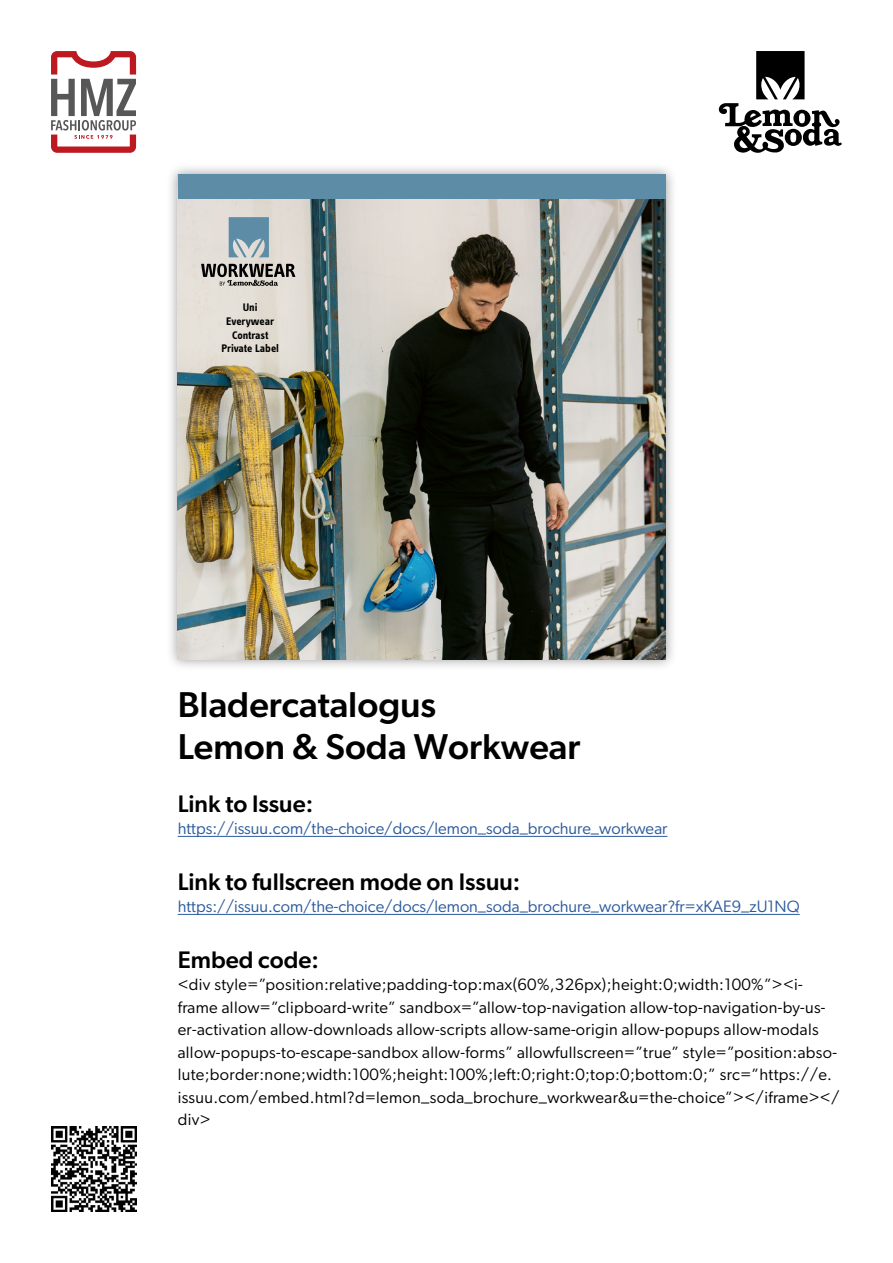
<style>
.page{position:relative;width:893px;height:1263px;background:#fff}
.page>*{position:absolute;margin:0;border:0;box-sizing:border-box;transform-origin:0 0}
.t1{font:500 36px/42px "Gibson";color:#000}
.t2{font:500 24px "Gibson";color:#000}
.t3{font:16.5px/22.5px "Gibson";letter-spacing:.02em;color:#000}
.t4{font:16.5px "Gibson";color:#2b5a9d}
.t5{font:700 11.4px/13.8px "Info Text Pro";letter-spacing:-.005em;color:#000;text-align:center}
</style>
<div class="page">
<svg style="left:51px;top:51px;width:85px;height:102px"></svg>
<div style="left:166px;top:163px;width:511px;height:508px;background:#000;opacity:.4"></div>
<img style="left:178px;top:199px;width:487px;height:460px">
<svg style="left:229px;top:217px;width:40px;height:40px;background:#7c9eb0"></svg>
<svg style="left:201px;top:264px;width:94px;height:22px;background:#898681"></svg>
<div style="left:178px;top:174px;width:487px;height:25px;background:#5d8ca6"></div>
<svg style="left:178px;top:657px;width:3px;height:7px"></svg>
<svg style="left:665px;top:174px;width:4px;height:3px"></svg>
<svg style="left:662px;top:657px;width:7px;height:7px"></svg>
<hr style="left:178px;top:836px;width:489px;height:1px;background:#2b5a9d">
<hr style="left:178px;top:914px;width:622px;height:1px;background:#2b5a9d">
<svg style="left:719px;top:51px;width:123px;height:102px"></svg>
<img style="left:51px;top:1127px;width:85px;height:85px">
<p class="t5" style="left:221px;top:300px;width:59px">Uni<br>Everywear<br>Contrast<br>Private Label</p>
<h1 class="t1" style="left:178px;top:683px;width:404px">Bladercatalogus<br>Lemon &amp; Soda Workwear</h1>
<h2 class="t2" style="left:178px;top:789px;width:137px">Link to Issue:</h2>
<p class="t4" style="left:178px;top:819px;width:491px">https://issuu.com/the-choice/docs/lemon_soda_brochure_workwear</p>
<h2 class="t2" style="left:178px;top:867px;width:344px">Link to fullscreen mode on Issuu:</h2>
<p class="t4" style="left:178px;top:897px;width:623px">https://issuu.com/the-choice/docs/lemon_soda_brochure_workwear?fr=xKAE9_zU1NQ</p>
<h2 class="t2" style="left:178px;top:945px;width:143px">Embed code:</h2>
<p class="t3" style="left:178px;top:973px;width:663px">&lt;div style=”position:relative;padding-top:max(60%,326px);height:0;width:100%”&gt;&lt;i&shy;frame allow=”clipboard-write” sandbox=”allow-top-navigation allow-top-navigation-by-us&shy;er-activation allow-downloads allow-scripts allow-same-origin allow-popups allow-modals allow-popups-to-escape-sandbox allow-forms” allowfullscreen=”true” style=”position:abso&shy;lute;border:none;width:100%;height:100%;left:0;right:0;top:0;bottom:0;” src=”https://e. issuu.com/embed.html?d=lemon_soda_brochure_workwear&amp;u=the-choice”&gt;&lt;/iframe&gt;&lt;/ div&gt;</p>
</div>
